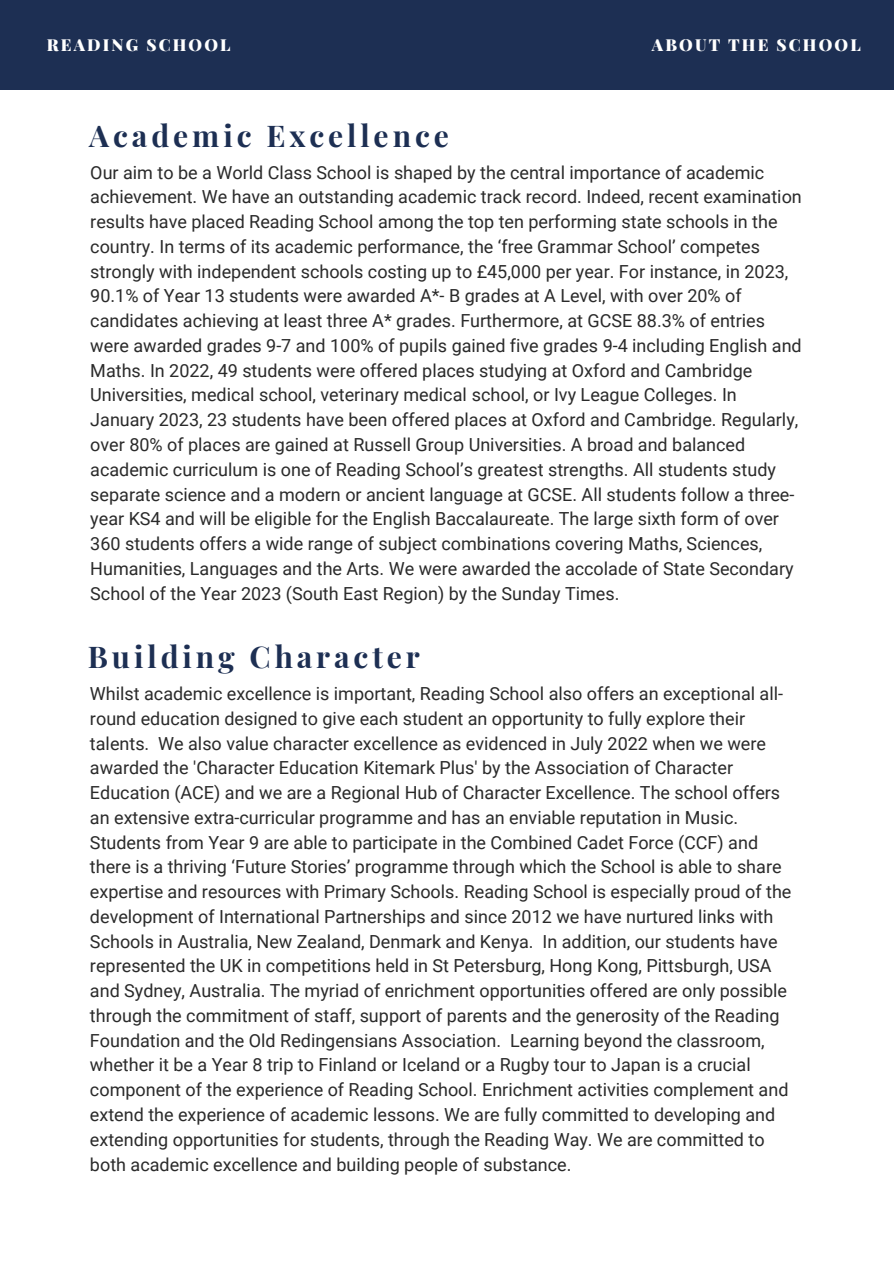
<style>
.page{position:relative;width:894px;height:1264px;background:#fff}
.page>*{position:absolute;margin:0;border:0;box-sizing:border-box;transform-origin:0 0}
.t1{font:700 30px "Playfair Display";letter-spacing:.13em;color:#1d2f53}
.t2{font:18px/24.8px "Roboto";color:#2a2a2a}
.t3{font:900 16.5px "Playfair Display";letter-spacing:.13em;color:#fff}
</style>
<div class="page">
<div style="left:0;top:0;width:893px;height:90px;background:#1d2f53"></div>
<p class="t3" style="left:47px;top:33px;width:185px">READING SCHOOL</p>
<h2 class="t3" style="left:651px;top:33px;width:210px">ABOUT THE SCHOOL</h2>
<h2 class="t1" style="left:89px;top:114px;width:361px">Academic Excellence</h2>
<h1 class="t2" style="left:90px;top:160px;width:712px">Our aim to be a World Class School is shaped by the central importance of academic achievement. We have an outstanding academic track record. Indeed, recent examination results have placed Reading School among the top ten performing state schools in the country. In terms of its academic performance, the ‘free Grammar School’ competes strongly with independent schools costing up to £45,000 per year. For instance, in 2023, 90.1% of Year 13 students were awarded A*- B grades at A Level, with over 20% of candidates achieving at least three A* grades. Furthermore, at GCSE 88.3% of entries were awarded grades 9-7 and 100% of pupils gained five grades 9-4 including English and Maths. In 2022, 49 students were offered places studying at Oxford and Cambridge Universities, medical school, veterinary medical school, or Ivy League Colleges. In January 2023, 23 students have been offered places at Oxford and Cambridge. Regularly, over 80% of places are gained at Russell Group Universities. A broad and balanced academic curriculum is one of Reading School’s greatest strengths. All students study separate science and a modern or ancient language at GCSE. All students follow a three&shy;year KS4 and will be eligible for the English Baccalaureate. The large sixth form of over 360 students offers a wide range of subject combinations covering Maths, Sciences, Humanities, Languages and the Arts. We were awarded the accolade of State Secondary School of the Year 2023 (South East Region) by the Sunday Times.</h1>
<p class="t1" style="left:88px;top:635px;width:333px">Building Character</p>
<h1 class="t2" style="left:90px;top:681px;width:702px">Whilst academic excellence is important, Reading School also offers an exceptional all&shy;round education designed to give each student an opportunity to fully explore their talents. We also value character excellence as evidenced in July 2022 when we were awarded the 'Character Education Kitemark Plus' by the Association of Character Education (ACE) and we are a Regional Hub of Character Excellence. The school offers an extensive extra-curricular programme and has an enviable reputation in Music.<br>Students from Year 9 are able to participate in the Combined Cadet Force (CCF) and there is a thriving ‘Future Stories’ programme through which the School is able to share expertise and resources with Primary Schools. Reading School is especially proud of the development of International Partnerships and since 2012 we have nurtured links with Schools in Australia, New Zealand, Denmark and Kenya. In addition, our students have represented the UK in competitions held in St Petersburg, Hong Kong, Pittsburgh, USA and Sydney, Australia. The myriad of enrichment opportunities offered are only possible through the commitment of staff, support of parents and the generosity of the Reading Foundation and the Old Redingensians Association. Learning beyond the classroom, whether it be a Year 8 trip to Finland or Iceland or a Rugby tour to Japan is a crucial component of the experience of Reading School. Enrichment activities complement and extend the experience of academic lessons. We are fully committed to developing and extending opportunities for students, through the Reading Way. We are committed to both academic excellence and building people of substance.</h1>
</div>
